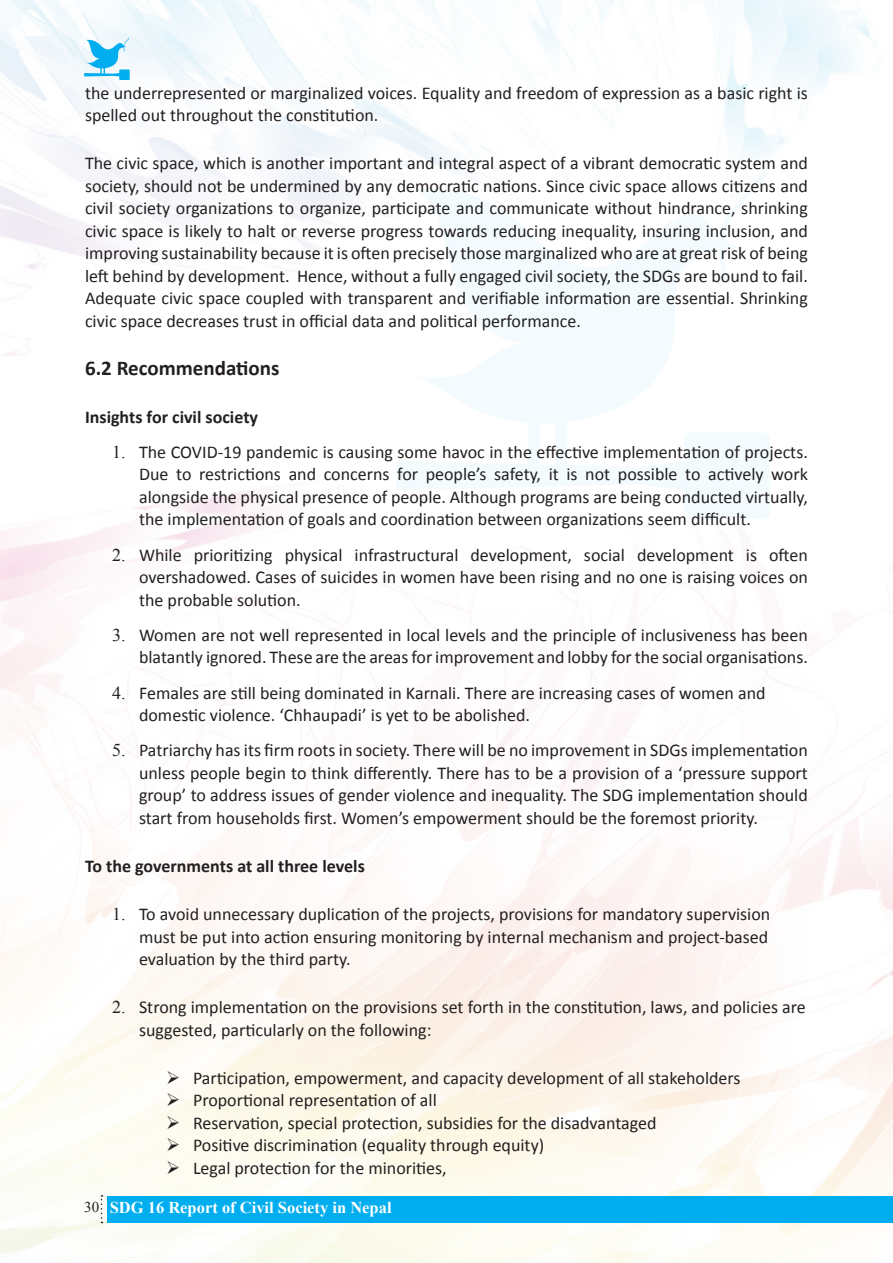
<style>
.page{position:relative;width:893px;height:1263px;background:#fff}
.page>*{position:absolute;margin:0;border:0;box-sizing:border-box;transform-origin:0 0}
.t1{font:700 21px "Calibri";color:#231f20}
.t2{font:18px/22.5px "Calibri";color:#231f20;text-align:justify}
.t3{font:700 18px "Calibri";color:#231f20}
.t4{font:700 16.5px "Times New Roman";color:#fff}
.s1{font-family:"Times New Roman"}
.s2{font-weight:400;font-size:15px;color:#231f20}
</style>
<div class="page">
<img style="left:0;top:0;width:893px;height:1263px">
<div style="left:107px;top:1196px;width:786px;height:26px;background:#00aeef"></div>
<svg style="left:101px;top:1195px;width:2px;height:28px"></svg>
<svg style="left:84px;top:38px;width:46px;height:42px"></svg>
<svg style="left:396px;top:172px;width:374px;height:347px"></svg>
<svg style="left:180px;top:1083px;width:18px;height:1px"></svg>
<svg style="left:180px;top:1106px;width:18px;height:1px"></svg>
<svg style="left:180px;top:1128px;width:18px;height:1px"></svg>
<svg style="left:180px;top:1151px;width:18px;height:1px"></svg>
<svg style="left:180px;top:1173px;width:18px;height:1px"></svg>
<p class="t2" style="left:85px;top:81px;width:724px">the underrepresented or marginalized voices. Equality and freedom of expression as a basic right is spelled out throughout the constitution.</p>
<p class="t2" style="left:85px;top:152px;width:724px">The civic space, which is another important and integral aspect of a vibrant democratic system and society, should not be undermined by any democratic nations. Since civic space allows citizens and civil society organizations to organize, participate and communicate without hindrance, shrinking civic space is likely to halt or reverse progress towards reducing inequality, insuring inclusion, and improving sustainability because it is often precisely those marginalized who are at great risk of being left behind by development. Hence, without a fully engaged civil society, the SDGs are bound to fail.<br>Adequate civic space coupled with transparent and verifiable information are essential. Shrinking civic space decreases trust in official data and political performance.</p>
<p class="t1" style="left:85px;top:354px;width:196px">6.2 Recommendations</p>
<p class="t3" style="left:85px;top:405px;width:175px">Insights for civil society</p>
<p class="t2" style="left:139px;top:441px;width:670px;text-indent:-27px"><span class="s1">1.</span> The COVID-19 pandemic is causing some havoc in the effective implementation of projects.<br>Due to restrictions and concerns for people’s safety, it is not possible to actively work alongside the physical presence of people. Although programs are being conducted virtually, the implementation of goals and coordination between organizations seem difficult.</p>
<p class="t2" style="left:139px;top:543px;width:670px;text-indent:-27px"><span class="s1">2.</span> While prioritizing physical infrastructural development, social development is often overshadowed. Cases of suicides in women have been rising and no one is raising voices on the probable solution.</p>
<p class="t2" style="left:112px;top:624px;width:697px;text-align:right"><span class="s1">3.</span> Women are not well represented in local levels and the principle of inclusiveness has been blatantly ignored. These are the areas for improvement and lobby for the social organisations.</p>
<p class="t2" style="left:139px;top:681px;width:628px;text-indent:-27px"><span class="s1">4.</span> Females are still being dominated in Karnali. There are increasing cases of women and domestic violence. ‘Chhaupadi’ is yet to be abolished.</p>
<p class="t2" style="left:139px;top:739px;width:670px;text-indent:-27px"><span class="s1">5.</span> Patriarchy has its firm roots in society. There will be no improvement in SDGs implementation unless people begin to think differently. There has to be a provision of a ‘pressure support group’ to address issues of gender violence and inequality. The SDG implementation should start from households first. Women’s empowerment should be the foremost priority.</p>
<p class="t3" style="left:85px;top:854px;width:281px">To the governments at all three levels</p>
<p class="t2" style="left:139px;top:903px;width:633px;text-indent:-27px"><span class="s1">1.</span> To avoid unnecessary duplication of the projects, provisions for mandatory supervision must be put into action ensuring monitoring by internal mechanism and project-based evaluation by the third party.</p>
<p class="t2" style="left:139px;top:996px;width:668px;text-indent:-27px"><span class="s1">2.</span> Strong implementation on the provisions set forth in the constitution, laws, and policies are suggested, particularly on the following:</p>
<p class="t2" style="left:166px;top:1066px;width:576px">➢ Participation, empowerment, and capacity development of all stakeholders</p>
<p class="t2" style="left:166px;top:1089px;width:272px">➢ Proportional representation of all</p>
<p class="t2" style="left:166px;top:1111px;width:492px">➢ Reservation, special protection, subsidies for the disadvantaged</p>
<p class="t2" style="left:166px;top:1134px;width:380px">➢ Positive discrimination (equality through equity)</p>
<p class="t2" style="left:166px;top:1156px;width:282px">➢ Legal protection for the minorities,</p>
<p class="t4" style="left:84px;top:1195px;width:309px"><span class="s2">30</span> SDG 16 Report of Civil Society in Nepal</p>
</div>
